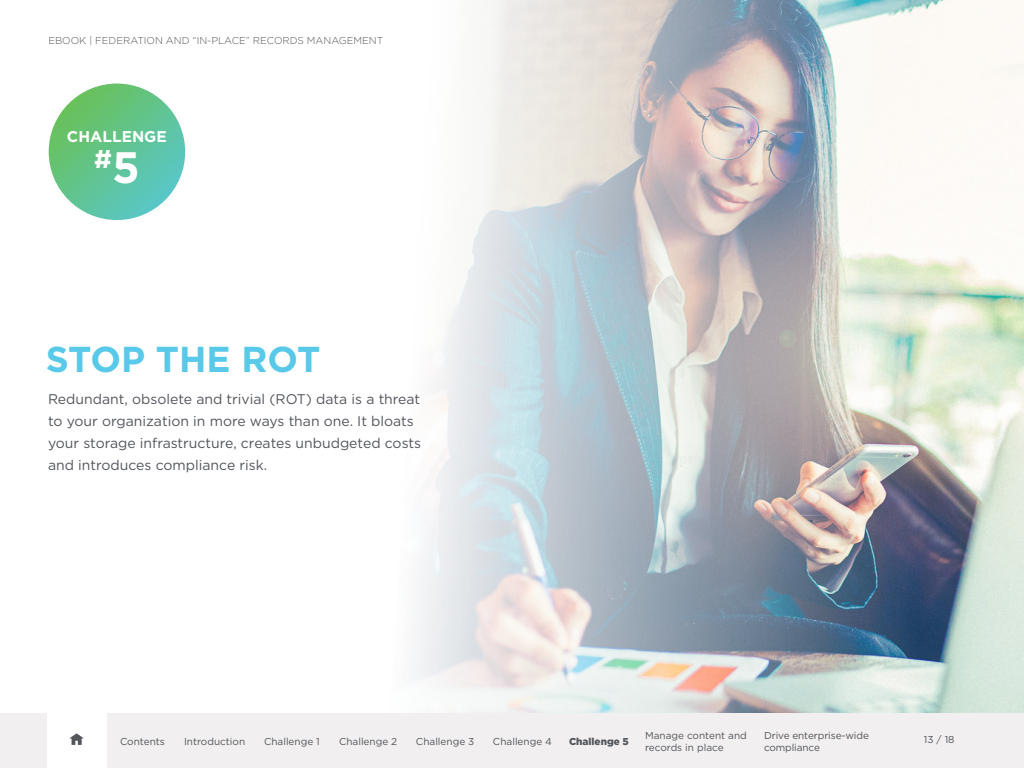
<style>
.page{position:relative;width:1024px;height:768px;background:#fff}
.page>*{position:absolute;margin:0;border:0;box-sizing:border-box;transform-origin:0 0}
.t1{font:700 36px "Gotham";color:#58c9e8}
.t2{font:700 25.6px "Gotham";color:#fff}
.t3{font:700 15.5px "Gotham";color:#fff}
.t4{font:14px/22px "Gotham";color:#52555b}
.t5{font:10px/12px "Gotham";color:#52555b}
.t6{font:300 10px "Gotham HTF";color:#52555b}
.t7{font:900 10px "Gotham";color:#52555b}
.t8{font:10px "Gotham HTF";color:#52555b}
.s1{font-size:44px}
</style>
<div class="page">
<div style="left:0;top:713px;width:1024px;height:55px;background:#f1efef"></div>
<div style="left:47px;top:713px;width:59px;height:55px;background:#fff"></div>
<svg style="left:69px;top:733px;width:15px;height:12px"></svg>
<img style="left:413px;top:0;width:611px;height:713px">
<img style="left:49px;top:84px;width:136px;height:136px;border-radius:68px">
<p class="t6" style="left:48px;top:35px;width:336px">EBOOK | FEDERATION AND “IN-PLACE” RECORDS MANAGEMENT</p>
<p class="t3" style="left:67px;top:126px;width:101px">CHALLENGE</p>
<h2 class="t2" style="left:94px;top:142px;width:47px">#<span class="s1">5</span></h2>
<h1 class="t1" style="left:46px;top:336px;width:276px">STOP THE ROT</h1>
<p class="t4" style="left:48px;top:387px;width:375px">Redundant, obsolete and trivial (ROT) data is a threat to your organization in more ways than one. It bloats your storage infrastructure, creates unbudgeted costs and introduces compliance risk.</p>
<p class="t5" style="left:120px;top:735px;width:46px">Contents</p>
<p class="t5" style="left:184px;top:735px;width:63px">Introduction</p>
<p class="t5" style="left:264px;top:735px;width:57px">Challenge 1</p>
<p class="t5" style="left:339px;top:735px;width:60px">Challenge 2</p>
<p class="t5" style="left:416px;top:735px;width:60px">Challenge 3</p>
<p class="t5" style="left:764px;top:729px;width:106px">Drive enterprise-wide compliance</p>
<p class="t5" style="left:493px;top:735px;width:60px">Challenge 4</p>
<p class="t7" style="left:569px;top:734px;width:61px">Challenge 5</p>
<p class="t5" style="left:645px;top:729px;width:103px">Manage content and records in place</p>
<p class="t8" style="left:924px;top:734px;width:32px">13 / 18</p>
</div>
